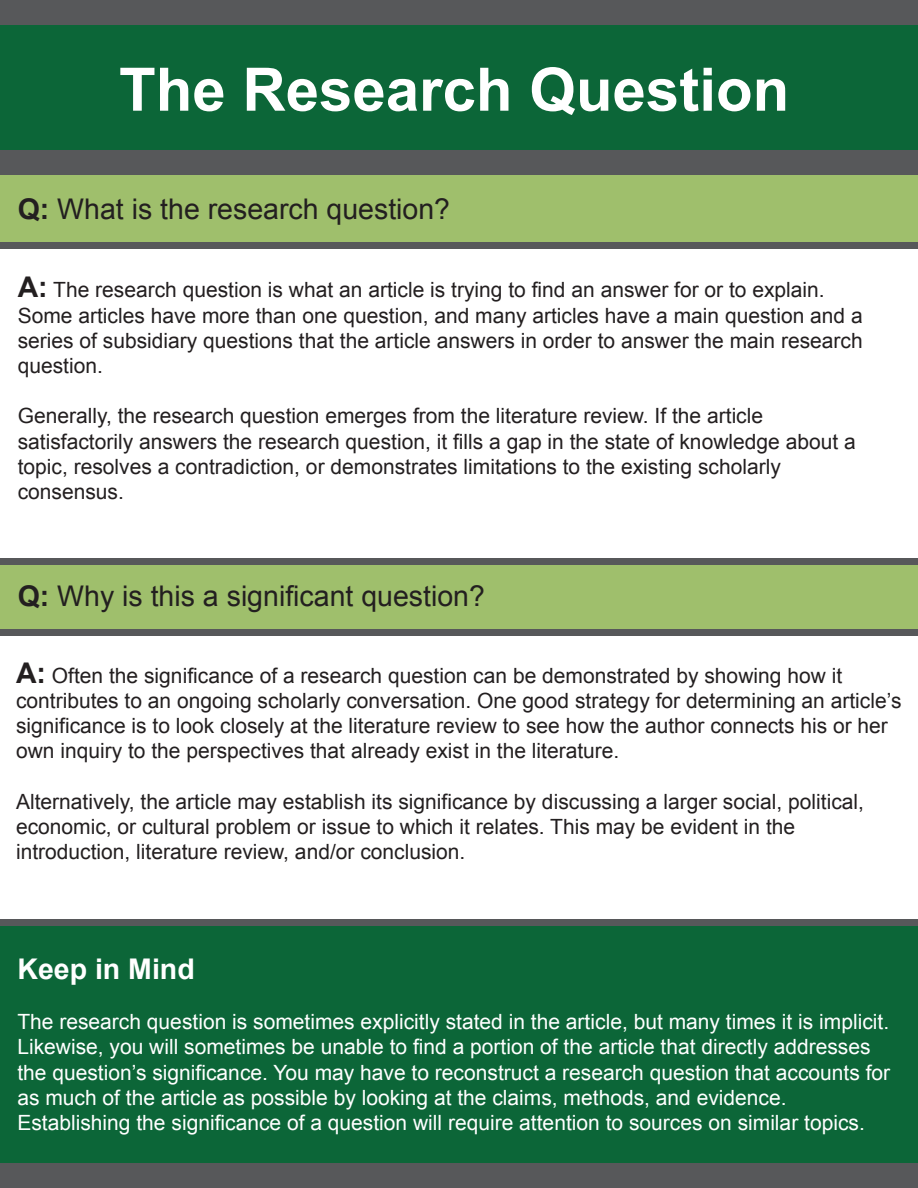
<style>
.page{position:relative;width:918px;height:1188px;background:#fff}
.page>*{position:absolute;margin:0;border:0;box-sizing:border-box;transform-origin:0 0}
.t1{font:700 60px "Arial";color:#fff}
.t2{font:28.5px "Arial";color:#231f20}
.t3{font:700 28.5px "Arial";color:#fff}
.t4{font:21px/25.2px "Arial";color:#231f20}
.t5{font:21px/25.2px "Arial";color:#fff}
.s1{font-weight:700}
.s2{font-weight:700;font-size:28.5px}
</style>
<div class="page">
<div style="left:0;top:171px;width:918px;height:76px;background:#9fbf6c"></div>
<div style="left:0;top:564px;width:918px;height:68px;background:#9fbf6c"></div>
<div style="left:0;top:18px;width:918px;height:133px;background:#0c6638"></div>
<div style="left:0;top:0;width:918px;height:25px;background:#57585a"></div>
<div style="left:0;top:150px;width:918px;height:24px;background:#57585a"></div>
<div style="left:0;top:243px;width:918px;height:6px;background:#57585a"></div>
<div style="left:0;top:558px;width:918px;height:7px;background:#57585a"></div>
<div style="left:0;top:629px;width:918px;height:6px;background:#57585a"></div>
<div style="left:0;top:922px;width:918px;height:252px;background:#0c6638"></div>
<div style="left:0;top:1163px;width:917px;height:25px;background:#57585a"></div>
<div style="left:0;top:919px;width:918px;height:6px;background:#57585a"></div>
<h1 class="t1" style="left:119px;top:50px;width:672px">The Research Question</h1>
<h2 class="t2" style="left:18px;top:191px;width:434px"><span class="s1">Q:</span> What is the research question?</h2>
<p class="t4" style="left:18px;top:278px;width:847px"><span class="s2">A:</span> The research question is what an article is trying to find an answer for or to explain.<br>Some articles have more than one question, and many articles have a main question and a series of subsidiary questions that the article answers in order to answer the main research question.</p>
<p class="t4" style="left:18px;top:404px;width:840px">Generally, the research question emerges from the literature review. If the article satisfactorily answers the research question, it fills a gap in the state of knowledge about a topic, resolves a contradiction, or demonstrates limitations to the existing scholarly consensus.</p>
<h2 class="t2" style="left:18px;top:577px;width:469px"><span class="s1">Q:</span> Why is this a significant question?</h2>
<p class="t4" style="left:16px;top:663px;width:887px"><span class="s2">A:</span> Often the significance of a research question can be demonstrated by showing how it contributes to an ongoing scholarly conversation. One good strategy for determining an article’s significance is to look closely at the literature review to see how the author connects his or her own inquiry to the perspectives that already exist in the literature.</p>
<p class="t4" style="left:16px;top:789px;width:850px">Alternatively, the article may establish its significance by discussing a larger social, political, economic, or cultural problem or issue to which it relates. This may be evident in the introduction, literature review, and/or conclusion.</p>
<h2 class="t3" style="left:17px;top:950px;width:179px">Keep in Mind</h2>
<p class="t5" style="left:17px;top:1009px;width:874px">The research question is sometimes explicitly stated in the article, but many times it is implicit.<br>Likewise, you will sometimes be unable to find a portion of the article that directly addresses the question’s significance. You may have to reconstruct a research question that accounts for as much of the article as possible by looking at the claims, methods, and evidence.<br>Establishing the significance of a question will require attention to sources on similar topics.</p>
</div>
